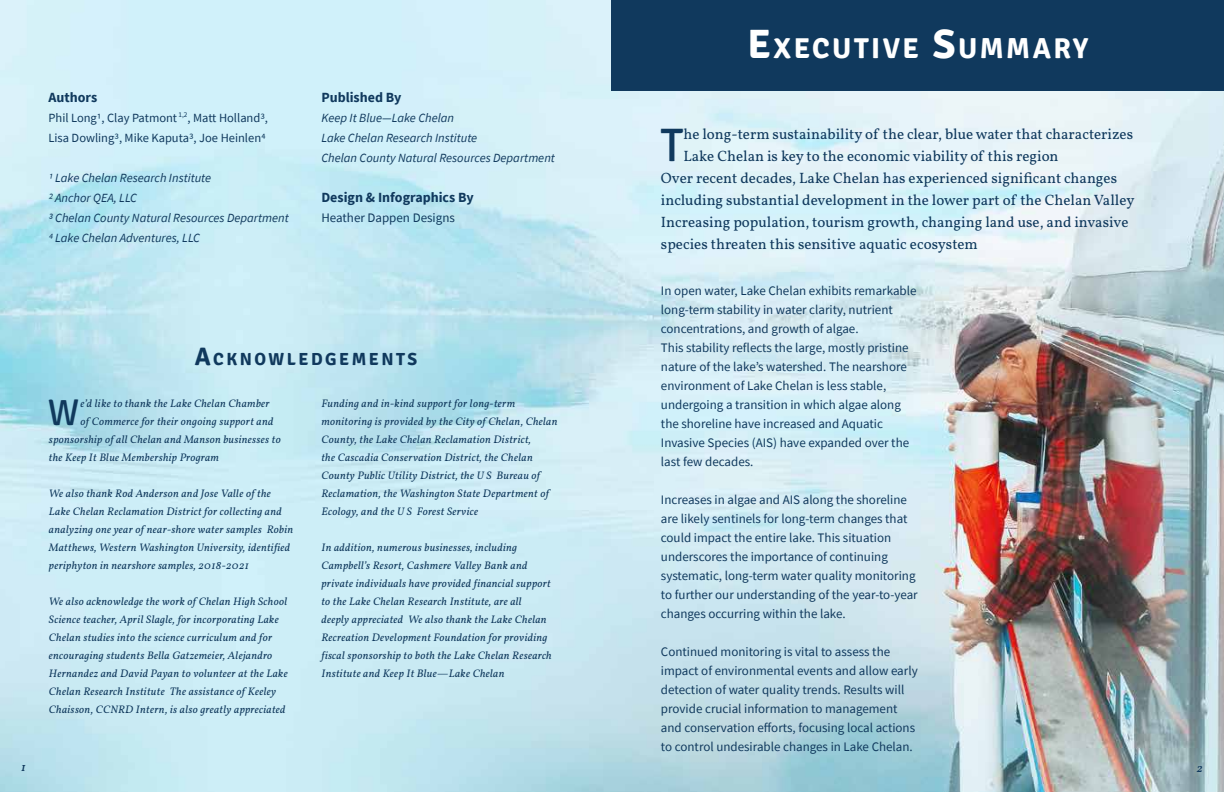
<style>
.page{position:relative;width:1224px;height:792px;background:#fff}
.page>*{position:absolute;margin:0;border:0;box-sizing:border-box;transform-origin:0 0}
.t1{font:46.9px "Signika";color:#10395d}
.t2{font:37.1px "Signika";color:#10395d}
.t3{font:700 28.7px "Signika";letter-spacing:.085em;color:#fff}
.t4{font:700 17.5px "Signika";letter-spacing:.145em;color:#10395d}
.t5{font:15px "Vollkorn";color:#10395d}
.t6{font:700 14px "Source Sans Pro";color:#10395d}
.t7{font:13px/19px "Source Sans Pro";color:#10395d}
.t8{font:italic 12.5px/20px "Source Sans Pro";color:#10395d}
.t9{font:12.5px/20px "Source Sans Pro";color:#10395d}
.t10{font:italic 12px "Vollkorn";color:#10395d}
.t11{font:italic 11px/18px "Vollkorn";letter-spacing:.03em;color:#10395d}
.s1{font-size:25px}
.s2{font-size:41px}
</style>
<div class="page">
<img style="left:0;top:0;width:1224px;height:792px">
<div style="left:612px;top:0;width:612px;height:91px;background:#10395d"></div>
<div style="left:1191px;top:760px;width:17px;height:19px;background:#fff;opacity:.75"></div>
<p class="t6" style="left:48px;top:87px;width:50px">Authors</p>
<p class="t9" style="left:48px;top:107px;width:221px">Phil Long1, Clay Patmont <sup>1,2</sup>, Matt Holland3,<br>Lisa Dowling3, Mike Kaputa3, Joe Heinlen4</p>
<p class="t8" style="left:48px;top:167px;width:242px">1 Lake Chelan Research Institute<br>2 Anchor QEA, LLC<br>3 Chelan County Natural Resources Department<br>4 Lake Chelan Adventures, LLC</p>
<p class="t6" style="left:321px;top:87px;width:81px">Published By</p>
<p class="t8" style="left:321px;top:107px;width:235px">Keep It Blue—Lake Chelan<br>Lake Chelan Research Institute<br>Chelan County Natural Resources Department</p>
<p class="t6" style="left:321px;top:187px;width:154px">Design &amp; Infographics By</p>
<p class="t7" style="left:321px;top:208px;width:135px">Heather Dappen Designs</p>
<h3 class="t4" style="left:195px;top:349px;width:223px"><span class="s1">A</span>CKNOWLEDGE MENTS</h3>
<h2 class="t2" style="left:48px;top:391px;width:33px">W</h2>
<p class="t11" style="left:80px;top:393px;width:191px">e’d like to thank the Lake Chelan Chamber</p>
<p class="t11" style="left:80px;top:411px;width:194px">of Commerce for their ongoing support and</p>
<p class="t11" style="left:49px;top:429px;width:233px">sponsorship of all Chelan and Manson businesses to</p>
<p class="t11" style="left:49px;top:447px;width:174px">the Keep It Blue Membership Program.</p>
<p class="t11" style="left:49px;top:483px;width:246px">We also thank Rod Anderson and Jose Valle of the Lake Chelan Reclamation District for collecting and analyzing one year of near-shore water samples. Robin Matthews, Western Washington University, identified periphyton in nearshore samples, 2018-2021.</p>
<p class="t11" style="left:49px;top:591px;width:240px">We also acknowledge the work of Chelan High School Science teacher, April Slagle, for incorporating Lake Chelan studies into the science curriculum and for encouraging students Bella Gatzemeier, Alejandro Hernandez and David Payan to volunteer at the Lake Chelan Research Institute. The assistance of Keeley Chaisson, CCNRD Intern, is also greatly appreciated.</p>
<p class="t11" style="left:321px;top:393px;width:238px">Funding and in-kind support for long-term monitoring is provided by the City of Chelan, Chelan County, the Lake Chelan Reclamation District,<br>the Cascadia Conservation District, the Chelan County Public Utility District, the U.S. Bureau of Reclamation, the Washington State Department of Ecology, and the U.S. Forest Service.</p>
<p class="t11" style="left:321px;top:537px;width:232px">In addition, numerous businesses, including Campbell’s Resort, Cashmere Valley Bank and private individuals have provided financial support to the Lake Chelan Research Institute, are all deeply appreciated. We also thank the Lake Chelan Recreation Development Foundation for providing fiscal sponsorship to both the Lake Chelan Research Institute and Keep It Blue—Lake Chelan.</p>
<h3 class="t3" style="left:748px;top:31px;width:342px"><span class="s2">E</span>XECUTIVE <span class="s2">S</span>UMMARY</h3>
<h1 class="t1" style="left:660px;top:119px;width:25px">T</h1>
<h3 class="t5" style="left:683px;top:123px;width:451px">he long-term sustainability of the clear, blue water that characterizes</h3>
<h3 class="t5" style="left:683px;top:145px;width:380px">Lake Chelan is key to the economic viability of this region.</h3>
<h3 class="t5" style="left:661px;top:167px;width:458px">Over recent decades, Lake Chelan has experienced significant changes</h3>
<h3 class="t5" style="left:661px;top:189px;width:477px">including substantial development in the lower part of the Chelan Valley.</h3>
<h3 class="t5" style="left:661px;top:211px;width:469px">Increasing population, tourism growth, changing land use, and invasive</h3>
<h3 class="t5" style="left:661px;top:233px;width:322px">species threaten this sensitive aquatic ecosystem.</h3>
<p class="t7" style="left:661px;top:281px;width:257px">In open water, Lake Chelan exhibits remarkable long-term stability in water clarity, nutrient concentrations, and growth of algae.<br>This stability reflects the large, mostly pristine nature of the lake’s watershed. The nearshore environment of Lake Chelan is less stable, undergoing a transition in which algae along the shoreline have increased and Aquatic Invasive Species (AIS) have expanded over the last few decades.</p>
<p class="t7" style="left:661px;top:490px;width:258px">Increases in algae and AIS along the shoreline are likely sentinels for long-term changes that could impact the entire lake. This situation underscores the importance of continuing systematic, long-term water quality monitoring to further our understanding of the year-to-year changes occurring within the lake.</p>
<p class="t7" style="left:661px;top:642px;width:258px">Continued monitoring is vital to assess the impact of environmental events and allow early detection of water quality trends. Results will provide crucial information to management and conservation efforts, focusing local actions to control undesirable changes in Lake Chelan.</p>
<p class="t10" style="left:21px;top:758px;width:6px">1</p>
<p class="t10" style="left:1197px;top:759px;width:7px">2</p>
</div>
